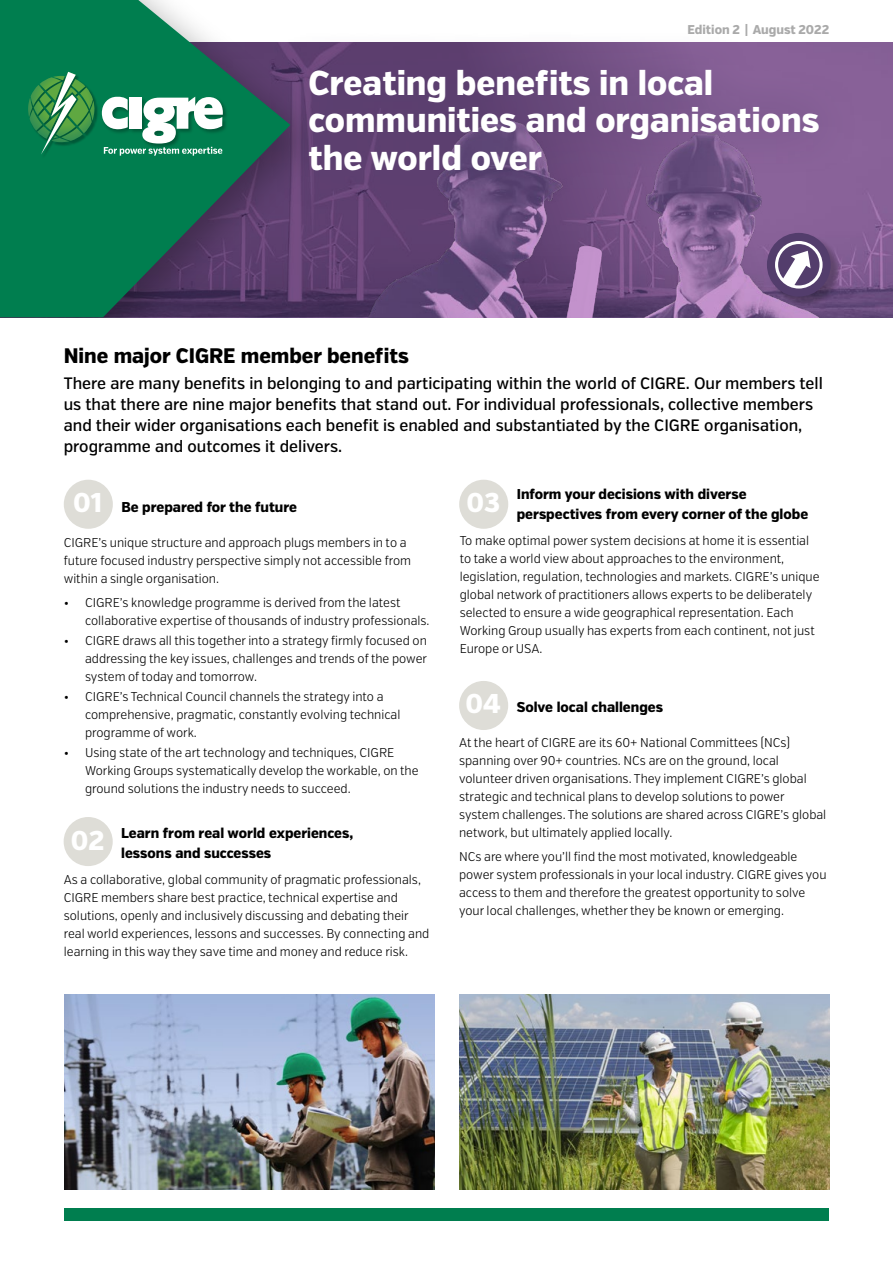
<style>
.page{position:relative;width:893px;height:1263px;background:#fff}
.page>*{position:absolute;margin:0;border:0;box-sizing:border-box;transform-origin:0 0}
.t1{font:800 34.5px/37.5px "Verb Cond";color:#fff}
.t2{font:800 27.15px "Verb Cond";color:#fff}
.t3{font:800 21px "Verb Cond";color:#000}
.t4{font:500 16.5px/21px "Verb Cond";color:#000}
.t5{font:800 14.25px/19.5px "Verb Cond";color:#000}
.t6{font:300 12.75px/18px "Verb Cond";color:#000}
.t7{font:800 12.75px "Verb Cond";color:#aaa}
.s1{font-size:16.5px}
</style>
<div class="page">
<img style="left:851px;top:43px;width:42px;height:274px">
<svg style="left:308px;top:214px;width:45px;height:103px;fill:#5d3e6f"></svg>
<img style="left:353px;top:214px;width:201px;height:103px">
<img style="left:554px;top:214px;width:297px;height:103px">
<div style="left:267px;top:28px;width:592px;height:186px;background:#533d6c;opacity:.8"></div>
<div style="left:768px;top:234px;width:74px;height:74px;background:#000;opacity:.25"></div>
<div style="left:767px;top:233px;width:64px;height:64px;background:#533d6c;border-radius:50%"></div>
<svg style="left:775px;top:241px;width:48px;height:48px"></svg>
<div style="left:0;top:0;width:308px;height:317px;background:#000;opacity:.3"></div>
<svg style="left:0;top:0;width:290px;height:317px;fill:#007e4f"></svg>
<img style="left:27px;top:71px;width:72px;height:88px">
<img style="left:99px;top:94px;width:130px;height:56px">
<svg style="left:28px;top:72px;width:67px;height:83px"></svg>
<svg style="left:102px;top:97px;width:121px;height:59px"></svg>
<div style="left:64px;top:1208px;width:765px;height:12px;background:#007e4f"></div>
<div style="left:64px;top:480px;width:49px;height:49px;background:#deddd7;border-radius:50%"></div>
<div style="left:459px;top:480px;width:49px;height:49px;background:#deddd7;border-radius:50%"></div>
<div style="left:64px;top:817px;width:49px;height:49px;background:#deddd7;border-radius:50%"></div>
<div style="left:459px;top:681px;width:49px;height:49px;background:#deddd7;border-radius:50%"></div>
<img style="left:459px;top:994px;width:370px;height:196px">
<img style="left:64px;top:994px;width:370px;height:196px">
<p class="t7" style="left:687px;top:22px;width:143px">Edition 2 <span class="s1">l</span> August 2022</p>
<h1 class="t1" style="left:308px;top:65px;width:512px">Creating benefits in local communities and organisations the world over</h1>
<h3 class="t3" style="left:64px;top:343px;width:347px">Nine major CIGRE member benefits</h3>
<p class="t4" style="left:64px;top:373px;width:761px">There are many benefits in belonging to and participating within the world of CIGRE. Our members tell us that there are nine major benefits that stand out. For individual professionals, collective members and their wider organisations each benefit is enabled and substantiated by the CIGRE organisation, programme and outcomes it delivers.</p>
<h2 class="t2" style="left:73px;top:486px;width:31px">01</h2>
<p class="t5" style="left:517px;top:485px;width:293px">Inform your decisions with diverse perspectives from every corner of the globe</p>
<p class="t6" style="left:460px;top:532px;width:361px">To make optimal power system decisions at home it is essential to take a world view about approaches to the environment, legislation, regulation, technologies and markets. CIGRE’s unique global network of practitioners allows experts to be deliberately selected to ensure a wide geographical representation. Each Working Group usually has experts from each continent, not just Europe or USA.</p>
<h2 class="t2" style="left:466px;top:486px;width:35px">03</h2>
<p class="t5" style="left:121px;top:497px;width:177px">Be prepared for the future</p>
<p class="t6" style="left:64px;top:533px;width:349px">CIGRE’s unique structure and approach plugs members in to a future focused industry perspective simply not accessible from within a single organisation.</p>
<p class="t6" style="left:85px;top:594px;width:346px;text-indent:-21px">• CIGRE’s knowledge programme is derived from the latest collaborative expertise of thousands of industry professionals.</p>
<p class="t6" style="left:85px;top:632px;width:344px;text-align:justify;text-indent:-21px">• CIGRE draws all this together into a strategy firmly focused on addressing the key issues, challenges and trends of the power system of today and tomorrow.</p>
<p class="t6" style="left:85px;top:688px;width:317px;text-indent:-21px">• CIGRE’s Technical Council channels the strategy into a comprehensive, pragmatic, constantly evolving technical programme of work.</p>
<p class="t6" style="left:85px;top:744px;width:335px;text-indent:-21px">• Using state of the art technology and techniques, CIGRE<br>Working Groups systematically develop the workable, on the ground solutions the industry needs to succeed.</p>
<h2 class="t2" style="left:465px;top:687px;width:37px">04</h2>
<p class="t5" style="left:517px;top:697px;width:148px">Solve local challenges</p>
<p class="t6" style="left:459px;top:733px;width:369px">At the heart of CIGRE are its 60+ National Committees (NCs) spanning over 90+ countries. NCs are on the ground, local volunteer driven organisations. They implement CIGRE’s global strategic and technical plans to develop solutions to power system challenges. The solutions are shared across CIGRE’s global network, but ultimately applied locally.</p>
<p class="t6" style="left:459px;top:848px;width:369px">NCs are where you’ll find the most motivated, knowledgeable power system professionals in your local industry. CIGRE gives you access to them and therefore the greatest opportunity to solve your local challenges, whether they be known or emerging.</p>
<p class="t5" style="left:121px;top:824px;width:234px">Learn from real world experiences, lessons and successes</p>
<p class="t6" style="left:64px;top:871px;width:367px">As a collaborative, global community of pragmatic professionals, CIGRE members share best practice, technical expertise and solutions, openly and inclusively discussing and debating their real world experiences, lessons and successes. By connecting and learning in this way they save time and money and reduce risk.</p>
<h2 class="t2" style="left:71px;top:824px;width:35px">02</h2>
</div>
